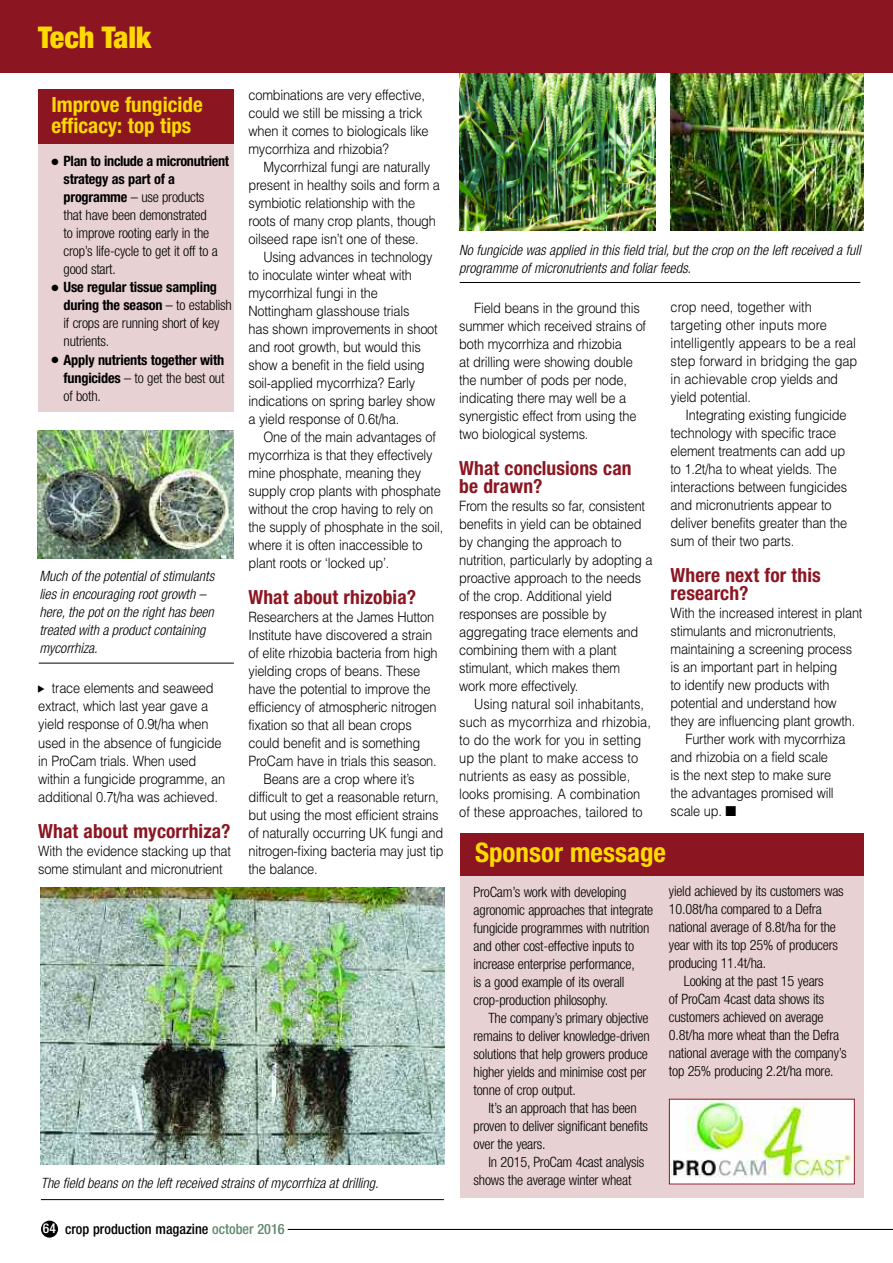
<style>
.page{position:relative;width:893px;height:1263px;background:#fff}
.page>*{position:absolute;margin:0;border:0;box-sizing:border-box;transform-origin:0 0}
.t1{font:900 condensed 30px "Helvetica Neue";color:#ffd902}
.t2{font:700 condensed 27px "Helvetica Neue";color:#ffd902}
.t3{font:700 condensed 21px/21px "Helvetica Neue";color:#ffd902}
.t4{font:700 condensed 19.5px/18px "Helvetica Neue";letter-spacing:.005em;color:#8b1622}
.t5{font:300 14.25px/18px "Helvetica";letter-spacing:-.015em;color:#000;scale:.9 1}
.t6{font:300 condensed 14.25px/18px "Helvetica Neue";letter-spacing:-.015em;color:#000}
.t7{font:italic 300 condensed 14.25px/18px "Helvetica Neue";color:#000}
.t8{font:700 condensed 14.25px/18px "Helvetica Neue";letter-spacing:-.015em;color:#000;text-align:justify}
.t9{font:500 condensed 14.25px "Helvetica Neue";color:#000}
.s1{font-weight:700}
.s2{font-weight:300}
.s3{font-size:13.5px;color:#fff}
.s4{color:#60896c}
</style>
<div class="page">
<div style="left:39px;top:142px;width:195px;height:270px;background:#e8d1d3"></div>
<div style="left:39px;top:89px;width:195px;height:55px;background:#8b1622"></div>
<div style="left:460px;top:874px;width:403px;height:323px;background:#e8d1d3"></div>
<div style="left:460px;top:833px;width:404px;height:43px;background:#8b1622"></div>
<img style="left:671px;top:1101px;width:182px;height:81px">
<div style="left:669px;top:1099px;width:186px;height:85px;border:1px solid #8b1622"></div>
<div style="left:41px;top:1220px;width:17px;height:17px;background:#000;border-radius:50%"></div>
<hr style="left:288px;top:1229px;width:605px;height:1px;background:#000">
<hr style="left:41px;top:1199px;width:403px;height:1px;background:#000">
<img style="left:41px;top:888px;width:404px;height:276px">
<hr style="left:39px;top:663px;width:195px;height:1px;background:#000">
<img style="left:38px;top:431px;width:195px;height:127px">
<hr style="left:460px;top:282px;width:400px;height:1px;background:#000">
<img style="left:460px;top:72px;width:195px;height:158px">
<img style="left:671px;top:72px;width:192px;height:159px">
<div style="left:0;top:0;width:893px;height:72px;background:#8b1622"></div>
<h1 class="t1" style="left:38px;top:27px;width:114px">Tech Talk</h1>
<h3 class="t3" style="left:51px;top:96px;width:153px">Improve fungicide efficacy: top tips</h3>
<p class="t6" style="left:64px;top:154px;width:167px;text-indent:-12px">● <span class="s1">Plan to include a micronutrient strategy as part of a programme</span> – use products<br>that have been demonstrated<br>to improve rooting early in the crop’s life-cycle to get it off to a good start.</p>
<p class="t6" style="left:64px;top:280px;width:170px;text-indent:-12px">● <span class="s1">Use regular tissue sampling during the season</span> – to establish if crops are running short of key nutrients.</p>
<p class="t8" style="left:64px;top:352px;width:162px;text-indent:-12px">● Apply nutrients together with fungicides <span class="s2">– to get the best out of both.</span></p>
<p class="t7" style="left:39px;top:568px;width:176px">Much of the potential of stimulants lies in encouraging root growth – here, the pot on the right has been treated with a product containing mycorrhiza.</p>
<p class="t5" style="left:38px;top:679px;width:209px;text-indent:14px">trace elements and seaweed extract, which last year gave a yield response of 0.9t/ha when used in the absence of fungicide in ProCam trials. When used within a fungicide programme, an additional 0.7t/ha was achieved.</p>
<h3 class="t4" style="left:38px;top:823px;width:194px">What about mycorrhiza?</h3>
<p class="t5" style="left:38px;top:841px;width:216px">With the evidence stacking up that some stimulant and micronutrient</p>
<p class="t5" style="left:248px;top:86px;width:202px">combinations are very effective, could we still be missing a trick when it comes to biologicals like mycorrhiza and rhizobia?</p>
<p class="t5" style="left:248px;top:158px;width:214px;text-indent:15px">Mycorrhizal fungi are naturally present in healthy soils and form a symbiotic relationship with the roots of many crop plants, though oilseed rape isn’t one of these.</p>
<p class="t5" style="left:248px;top:248px;width:212px;text-indent:15px">Using advances in technology to inoculate winter wheat with mycorrhizal fungi in the<br>Nottingham glasshouse trials<br>has shown improvements in shoot and root growth, but would this show a benefit in the field using soil-applied mycorrhiza? Early indications on spring barley show a yield response of 0.6t/ha.</p>
<p class="t5" style="left:248px;top:428px;width:218px;text-indent:15px">One of the main advantages of mycorrhiza is that they effectively mine phosphate, meaning they supply crop plants with phosphate without the crop having to rely on the supply of phosphate in the soil, where it is often inaccessible to plant roots or ‘locked up’.</p>
<h3 class="t4" style="left:248px;top:589px;width:169px">What about rhizobia?</h3>
<p class="t5" style="left:248px;top:608px;width:208px">Researchers at the James Hutton</p>
<p class="t5" style="left:248px;top:626px;width:206px">Institute have discovered a strain</p>
<p class="t5" style="left:248px;top:644px;width:212px">of elite rhizobia bacteria from high</p>
<p class="t5" style="left:248px;top:662px;width:192px">yielding crops of beans. These</p>
<p class="t5" style="left:248px;top:680px;width:204px">have the potential to improve the</p>
<p class="t5" style="left:248px;top:698px;width:210px">efficiency of atmospheric nitrogen</p>
<p class="t5" style="left:248px;top:716px;width:183px">fixation so that all bean crops</p>
<p class="t5" style="left:248px;top:734px;width:192px">could benefit and is something</p>
<p class="t5" style="left:248px;top:752px;width:211px">ProCam have in trials this season.</p>
<p class="t5" style="left:263px;top:770px;width:170px">Beans are a crop where it’s</p>
<p class="t5" style="left:248px;top:788px;width:213px">difficult to get a reasonable return,</p>
<p class="t5" style="left:248px;top:806px;width:213px">but using the most efficient strains</p>
<p class="t5" style="left:248px;top:824px;width:218px">of naturally occurring UK fungi and</p>
<p class="t5" style="left:248px;top:842px;width:218px">nitrogen-fixing bacteria may just tip</p>
<p class="t5" style="left:248px;top:860px;width:78px">the balance.</p>
<p class="t7" style="left:41px;top:1175px;width:339px">The field beans on the left received strains of mycorrhiza at drilling.</p>
<p class="t9" style="left:43px;top:1224px;width:243px"><span class="s3">64</span> crop production magazine <span class="s4">october 2016</span></p>
<p class="t7" style="left:459px;top:242px;width:403px">No fungicide was applied in this field trial, but the crop on the left received a full programme of micronutrients and foliar feeds.</p>
<p class="t5" style="left:459px;top:299px;width:209px;text-indent:15px">Field beans in the ground this summer which received strains of both mycorrhiza and rhizobia<br>at drilling were showing double the number of pods per node, indicating there may well be a synergistic effect from using the two biological systems.</p>
<h3 class="t4" style="left:459px;top:461px;width:174px">What conclusions can be drawn?</h3>
<p class="t5" style="left:459px;top:497px;width:216px">From the results so far, consistent benefits in yield can be obtained by changing the approach to nutrition, particularly by adopting a proactive approach to the needs of the crop. Additional yield responses are possible by aggregating trace elements and combining them with a plant stimulant, which makes them<br>work more effectively.</p>
<p class="t5" style="left:459px;top:695px;width:215px;text-indent:15px">Using natural soil inhabitants, such as mycorrhiza and rhizobia, to do the work for you in setting up the plant to make access to nutrients as easy as possible, looks promising. A combination of these approaches, tailored to</p>
<p class="t5" style="left:671px;top:298px;width:209px">crop need, together with targeting other inputs more intelligently appears to be a real step forward in bridging the gap in achievable crop yields and yield potential.</p>
<p class="t5" style="left:671px;top:406px;width:198px;text-indent:15px">Integrating existing fungicide technology with specific trace element treatments can add up to 1.2t/ha to wheat yields. The interactions between fungicides and micronutrients appear to deliver benefits greater than the sum of their two parts.</p>
<h3 class="t4" style="left:671px;top:568px;width:152px">Where next for this research?</h3>
<p class="t5" style="left:671px;top:604px;width:215px">With the increased interest in plant</p>
<p class="t5" style="left:671px;top:622px;width:186px">stimulants and micronutrients,</p>
<p class="t5" style="left:671px;top:640px;width:203px">maintaining a screening process</p>
<p class="t5" style="left:671px;top:658px;width:187px">is an important part in helping</p>
<p class="t5" style="left:671px;top:676px;width:178px">to identify new products with</p>
<p class="t5" style="left:671px;top:694px;width:186px">potential and understand how</p>
<p class="t5" style="left:671px;top:712px;width:207px">they are influencing plant growth.</p>
<p class="t5" style="left:685px;top:730px;width:179px">Further work with mycorrhiza</p>
<p class="t5" style="left:671px;top:748px;width:176px">and rhizobia on a field scale</p>
<p class="t5" style="left:671px;top:766px;width:180px">is the next step to make sure</p>
<p class="t5" style="left:671px;top:784px;width:183px">the advantages promised will</p>
<p class="t5" style="left:671px;top:802px;width:75px">scale up. ■</p>
<h2 class="t2" style="left:475px;top:843px;width:192px">Sponsor message</h2>
<p class="t6" style="left:474px;top:884px;width:181px">ProCam’s work with developing agronomic approaches that integrate fungicide programmes with nutrition and other cost-effective inputs to increase enterprise performance,<br>is a good example of its overall crop-production philosophy.</p>
<p class="t6" style="left:474px;top:1010px;width:178px;text-indent:15px">The company’s primary objective remains to deliver knowledge-driven solutions that help growers produce higher yields and minimise cost per tonne of crop output.</p>
<p class="t6" style="left:474px;top:1100px;width:176px;text-indent:15px">It’s an approach that has been proven to deliver significant benefits over the years.</p>
<p class="t6" style="left:474px;top:1154px;width:172px;text-indent:15px">In 2015, ProCam 4cast analysis shows the average winter wheat</p>
<p class="t6" style="left:669px;top:883px;width:176px">yield achieved by its customers was<br>10.08t/ha compared to a Defra national average of 8.8t/ha for the year with its top 25% of producers producing 11.4t/ha.</p>
<p class="t6" style="left:669px;top:973px;width:179px;text-indent:15px">Looking at the past 15 years<br>of ProCam 4cast data shows its customers achieved on average<br>0.8t/ha more wheat than the Defra national average with the company’s top 25% producing 2.2t/ha more.</p>
</div>
